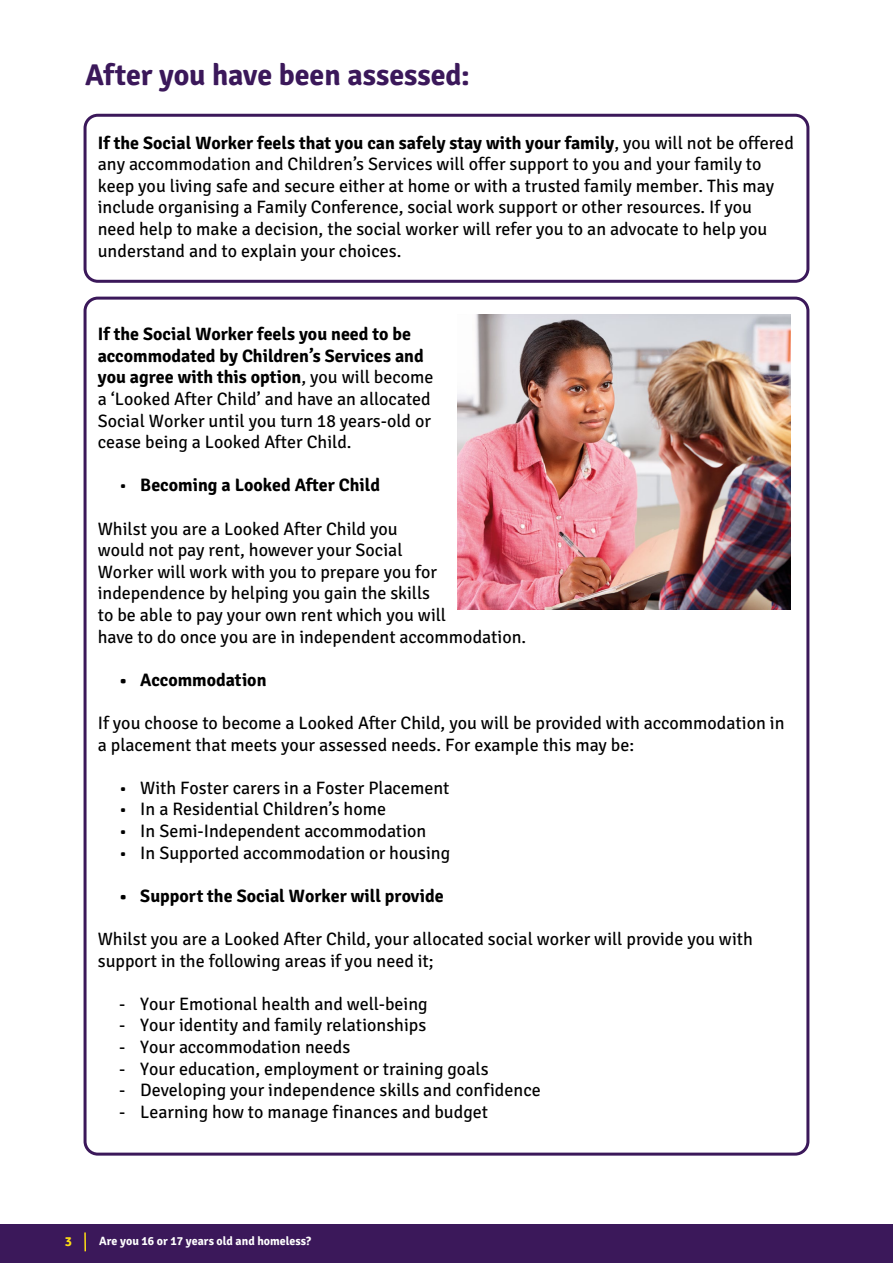
<style>
.page{position:relative;width:893px;height:1263px;background:#fff}
.page>*{position:absolute;margin:0;border:0;box-sizing:border-box;transform-origin:0 0}
.Main_Text{font:700 30px "Signika Negative";letter-spacing:-.005em;color:#3b185a}
._2ND_Header_18pt_-_2{font:18px/21.6px "Signika Negative";color:#000}
._2ND_Header_18pt_-_2-2{font:700 18px "Signika Negative";color:#000}
.t1{font:700 13.5px "Signika Negative";color:#ffde14}
.t2{font:700 12px "Signika Negative";color:#fff}
.s1{font-weight:700}
.s2{font-weight:400}
</style>
<div class="page">
<div style="left:0;top:1224px;width:893px;height:39px;background:#3b185a"></div>
<div style="left:84px;top:297px;width:725px;height:858px;border:3px solid #3b185a;border-radius:13px"></div>
<div style="left:84px;top:114px;width:725px;height:169px;border:3px solid #3b185a;border-radius:13px"></div>
<img style="left:457px;top:315px;width:334px;height:294px">
<svg style="left:84px;top:1232px;width:2px;height:19px"></svg>
<p class="Main_Text" style="left:85px;top:56px;width:386px">After you have been assessed:</p>
<p class="_2ND_Header_18pt_-_2" style="left:98px;top:132px;width:697px"><span class="s1">If the Social Worker feels that you can safely stay with your family</span>, you will not be offered any accommodation and Children’s Services will offer support to you and your family to keep you living safe and secure either at home or with a trusted family member. This may include organising a Family Conference, social work support or other resources. If you need help to make a decision, the social worker will refer you to an advocate to help you understand and to explain your choices.</p>
<p class="_2ND_Header_18pt_-_2" style="left:98px;top:324px;width:337px"><span class="s1">If the Social Worker feels you need to be accommodated by Children’s Services and you agree with this option</span>, you will become a ‘Looked After Child’ and have an allocated Social Worker until you turn 18 years-old or cease being a Looked After Child.</p>
<p class="_2ND_Header_18pt_-_2-2" style="left:119px;top:474px;width:262px"><span class="s2">•</span> Becoming a Looked After Child</p>
<p class="_2ND_Header_18pt_-_2" style="left:98px;top:518px;width:430px">Whilst you are a Looked After Child you<br>would not pay rent, however your Social<br>Worker will work with you to prepare you for independence by helping you gain the skills<br>to be able to pay your own rent which you will<br>have to do once you are in independent accommodation.</p>
<p class="_2ND_Header_18pt_-_2-2" style="left:119px;top:669px;width:149px">• Accommodation</p>
<p class="_2ND_Header_18pt_-_2" style="left:98px;top:712px;width:688px">If you choose to become a Looked After Child, you will be provided with accommodation in a placement that meets your assessed needs. For example this may be:</p>
<p class="_2ND_Header_18pt_-_2" style="left:119px;top:777px;width:332px">• With Foster carers in a Foster Placement</p>
<p class="_2ND_Header_18pt_-_2" style="left:119px;top:799px;width:268px">• In a Residential Children’s home</p>
<p class="_2ND_Header_18pt_-_2" style="left:119px;top:820px;width:309px">• In Semi-Independent accommodation</p>
<p class="_2ND_Header_18pt_-_2" style="left:119px;top:842px;width:333px">• In Supported accommodation or housing</p>
<p class="_2ND_Header_18pt_-_2-2" style="left:119px;top:885px;width:326px">• Support the Social Worker will provide</p>
<p class="_2ND_Header_18pt_-_2" style="left:98px;top:928px;width:656px">Whilst you are a Looked After Child, your allocated social worker will provide you with support in the following areas if you need it;</p>
<p class="_2ND_Header_18pt_-_2" style="left:119px;top:993px;width:310px">- Your Emotional health and well-being</p>
<p class="_2ND_Header_18pt_-_2" style="left:119px;top:1015px;width:309px">- Your identity and family relationships</p>
<p class="_2ND_Header_18pt_-_2" style="left:119px;top:1036px;width:233px">- Your accommodation needs</p>
<p class="_2ND_Header_18pt_-_2" style="left:119px;top:1058px;width:371px">- Your education, employment or training goals</p>
<p class="_2ND_Header_18pt_-_2" style="left:119px;top:1080px;width:423px">- Developing your independence skills and confidence</p>
<p class="_2ND_Header_18pt_-_2" style="left:119px;top:1101px;width:371px">- Learning how to manage finances and budget</p>
<p class="t1" style="left:65px;top:1233px;width:9px">3</p>
<p class="t2" style="left:99px;top:1234px;width:213px">Are you 16 or 17 years old and homeless?</p>
</div>
